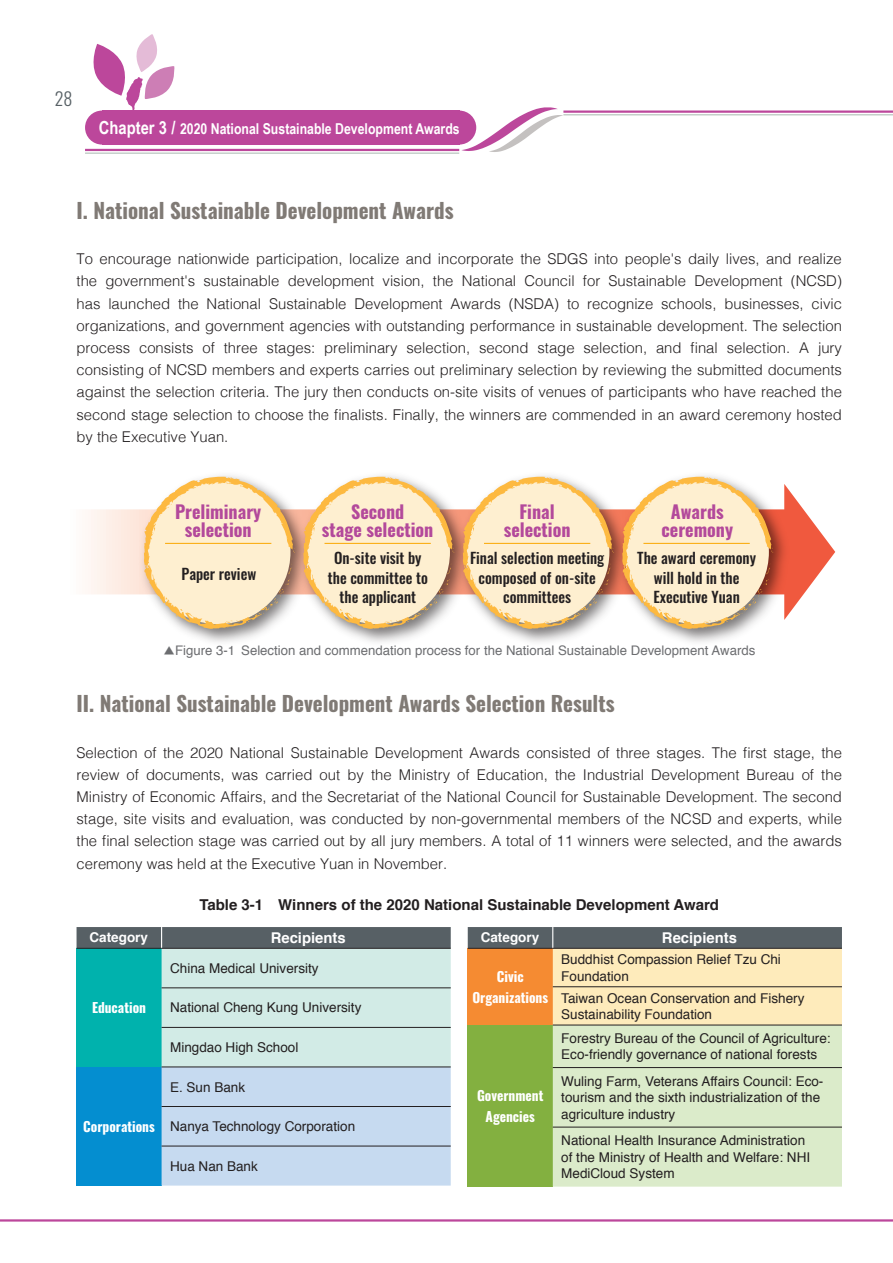
<style>
.page{position:relative;width:893px;height:1263px;background:#fff}
.page>*{position:absolute;margin:0;border:0;box-sizing:border-box;transform-origin:0 0}
.標_I_II_III{font:700 21px "Oswald";color:#807a75}
.t1{font:700 18px/18px "Oswald";color:#b3499b;text-align:center}
.頁碼{font:300 18px "Oswald";color:#576065}
.t2{font:500 15px/19.5px "Oswald";color:#231f20;text-align:center}
.t3{font:700 15px "Helvetica";color:#231f20}
.t4{font:700 15px "Arial Narrow";color:#fff}
.e_內文{font:300 14.85px/22.2px "Helvetica";color:#231f20;text-align:justify}
.表頭{font:700 14.85px "Helvetica";color:#fff}
.t5{font:13.5px/16.5px "Helvetica";color:#231f20}
.表頭-2{font:700 13.5px/21px "Oswald";color:#fff;text-align:center}
.表頭-3{font:700 13.5px "Helvetica";color:#fff}
.e_圖說{font:13.2px "Helvetica";color:#6c6d70}
.s1{font-size:18px}
.s2{font-family:"AR Hei B5";font-weight:500;font-size:12px}
</style>
<div class="page">
<hr style="left:0;top:1219px;width:893px;height:2px;background:#bc479b">
<svg style="left:93px;top:34px;width:83px;height:77px"></svg>
<hr style="left:563px;top:110px;width:330px;height:3px;background:#bc479b">
<hr style="left:563px;top:114px;width:330px;height:1px;background:#b1bfb8">
<hr style="left:85px;top:149px;width:374px;height:2px;background:#bc479b">
<hr style="left:85px;top:153px;width:374px;height:1px;background:#b1bfb8">
<svg style="left:461px;top:107px;width:102px;height:45px"></svg>
<div style="left:85px;top:111px;width:34px;height:34px;background:#bc479b;border-radius:50%"></div>
<div style="left:442px;top:111px;width:34px;height:34px;background:#bc479b;border-radius:50%"></div>
<div style="left:102px;top:111px;width:357px;height:34px;background:#bc479b"></div>
<svg style="left:88px;top:498px;width:747px;height:108px"></svg>
<img style="left:135px;top:475px;width:132px;height:167px">
<svg style="left:143px;top:476px;width:151px;height:153px;background:#f7e5c5"></svg>
<img style="left:294px;top:475px;width:133px;height:167px">
<svg style="left:303px;top:476px;width:151px;height:153px;background:#f6e3c3"></svg>
<img style="left:454px;top:475px;width:132px;height:167px">
<svg style="left:462px;top:476px;width:151px;height:153px;background:#f6e3c3"></svg>
<img style="left:613px;top:475px;width:182px;height:167px">
<svg style="left:622px;top:476px;width:151px;height:153px;background:#f6e1c1"></svg>
<hr style="left:165px;top:543px;width:106px;height:1px;background:#faaf18">
<hr style="left:325px;top:543px;width:106px;height:1px;background:#faaf18">
<hr style="left:484px;top:543px;width:106px;height:1px;background:#faaf18">
<hr style="left:643px;top:543px;width:107px;height:1px;background:#faaf18">
<svg style="left:77px;top:927px;width:374px;height:258px;background:#97c8d5"></svg>
<hr style="left:77px;top:948px;width:85px;height:1px;background:#231f20">
<hr style="left:162px;top:948px;width:289px;height:1px;background:#231f20">
<hr style="left:162px;top:987px;width:289px;height:1px;background:#231f20">
<hr style="left:162px;top:1027px;width:289px;height:1px;background:#231f20">
<hr style="left:162px;top:1067px;width:289px;height:1px;background:#231f20">
<hr style="left:162px;top:1106px;width:289px;height:1px;background:#231f20">
<hr style="left:162px;top:1146px;width:289px;height:1px;background:#231f20">
<div style="left:468px;top:1025px;width:85px;height:161px;background:#83b040"></div>
<div style="left:553px;top:1026px;width:289px;height:160px;background:#dbebca"></div>
<svg style="left:468px;top:927px;width:374px;height:98px;background:#d6ba8e"></svg>
<hr style="left:468px;top:948px;width:85px;height:1px;background:#231f20">
<hr style="left:553px;top:948px;width:289px;height:1px;background:#231f20">
<hr style="left:553px;top:986px;width:289px;height:1px;background:#231f20">
<hr style="left:553px;top:1025px;width:289px;height:1px;background:#231f20">
<hr style="left:553px;top:1067px;width:289px;height:1px;background:#231f20">
<hr style="left:553px;top:1127px;width:289px;height:1px;background:#231f20">
<p class="頁碼" style="left:55px;top:82px;width:19px">28</p>
<p class="t4" style="left:99px;top:118px;width:362px"><span class="s1">Chapter 3 /</span> 2020 National Sustainable Development Awards</p>
<p class="標_I_II_III" style="left:77px;top:192px;width:379px">I. National Sustainable Development Awards</p>
<p class="e_內文" style="left:77px;top:247px;width:767px">To encourage nationwide participation, localize and incorporate the SDGS into people's daily lives, and realize the government's sustainable development vision, the National Council for Sustainable Development (NCSD) has launched the National Sustainable Development Awards (NSDA) to recognize schools, businesses, civic organizations, and government agencies with outstanding performance in sustainable development. The selection process consists of three stages: preliminary selection, second stage selection, and final selection. A jury consisting of NCSD members and experts carries out preliminary selection by reviewing the submitted documents against the selection criteria. The jury then conducts on-site visits of venues of participants who have reached the second stage selection to choose the finalists. Finally, the winners are commended in an award ceremony hosted by the Executive Yuan.</p>
<p class="t1" style="left:175px;top:500px;width:88px">Preliminary selection</p>
<p class="t1" style="left:322px;top:500px;width:113px">Second<br>stage selection</p>
<p class="t1" style="left:504px;top:500px;width:68px">Final selection</p>
<p class="t1" style="left:661px;top:500px;width:73px">Awards ceremony</p>
<p class="t2" style="left:182px;top:563px;width:76px">Paper review</p>
<p class="t2" style="left:328px;top:547px;width:101px">On-site visit by the committee to the applicant</p>
<p class="t2" style="left:470px;top:547px;width:136px">Final selection meeting composed of on-site committees</p>
<p class="t2" style="left:637px;top:547px;width:120px">The award ceremony will hold in the<br>Executive Yuan</p>
<p class="e_圖說" style="left:163px;top:640px;width:594px"><span class="s2">▲</span>Figure 3-1 Selection and commendation process for the National Sustainable Development Awards</p>
<p class="標_I_II_III" style="left:77px;top:685px;width:540px">II. National Sustainable Development Awards Selection Results</p>
<p class="e_內文" style="left:77px;top:740px;width:767px">Selection of the 2020 National Sustainable Development Awards consisted of three stages. The first stage, the review of documents, was carried out by the Ministry of Education, the Industrial Development Bureau of the Ministry of Economic Affairs, and the Secretariat of the National Council for Sustainable Development. The second stage, site visits and evaluation, was conducted by non-governmental members of the NCSD and experts, while the final selection stage was carried out by all jury members. A total of 11 winners were selected, and the awards ceremony was held at the Executive Yuan in November.</p>
<p class="t3" style="left:199px;top:893px;width:521px">Table 3-1 Winners of the 2020 National Sustainable Development Award</p>
<p class="表頭-3" style="left:90px;top:927px;width:60px">Category</p>
<p class="表頭" style="left:271px;top:925px;width:77px">Recipients</p>
<p class="表頭-2" style="left:92px;top:996px;width:56px">Education</p>
<p class="表頭-2" style="left:83px;top:1114px;width:73px">Corporations</p>
<p class="t5" style="left:170px;top:960px;width:150px">China Medical University</p>
<p class="t5" style="left:170px;top:1000px;width:193px">National Cheng Kung University</p>
<p class="t5" style="left:170px;top:1039px;width:130px">Mingdao High School</p>
<p class="t5" style="left:170px;top:1079px;width:77px">E. Sun Bank</p>
<p class="t5" style="left:170px;top:1118px;width:187px">Nanya Technology Corporation</p>
<p class="t5" style="left:170px;top:1158px;width:89px">Hua Nan Bank</p>
<p class="表頭-3" style="left:481px;top:927px;width:60px">Category</p>
<p class="表頭" style="left:662px;top:925px;width:77px">Recipients</p>
<p class="表頭-2" style="left:472px;top:964px;width:77px">Civic<br>Organizations</p>
<p class="t5" style="left:561px;top:951px;width:221px">Buddhist Compassion Relief Tzu Chi<br>Foundation</p>
<p class="t5" style="left:561px;top:990px;width:245px">Taiwan Ocean Conservation and Fishery<br>Sustainability Foundation</p>
<p class="表頭-2" style="left:477px;top:1083px;width:68px">Government<br>Agencies</p>
<p class="t5" style="left:561px;top:1030px;width:271px">Forestry Bureau of the Council of Agriculture:<br>Eco-friendly governance of national forests</p>
<p class="t5" style="left:561px;top:1073px;width:264px">Wuling Farm, Veterans Affairs Council: Eco&shy;tourism and the sixth industrialization of the agriculture industry</p>
<p class="t5" style="left:561px;top:1133px;width:250px">National Health Insurance Administration of the Ministry of Health and Welfare: NHI<br>MediCloud System</p>
</div>
